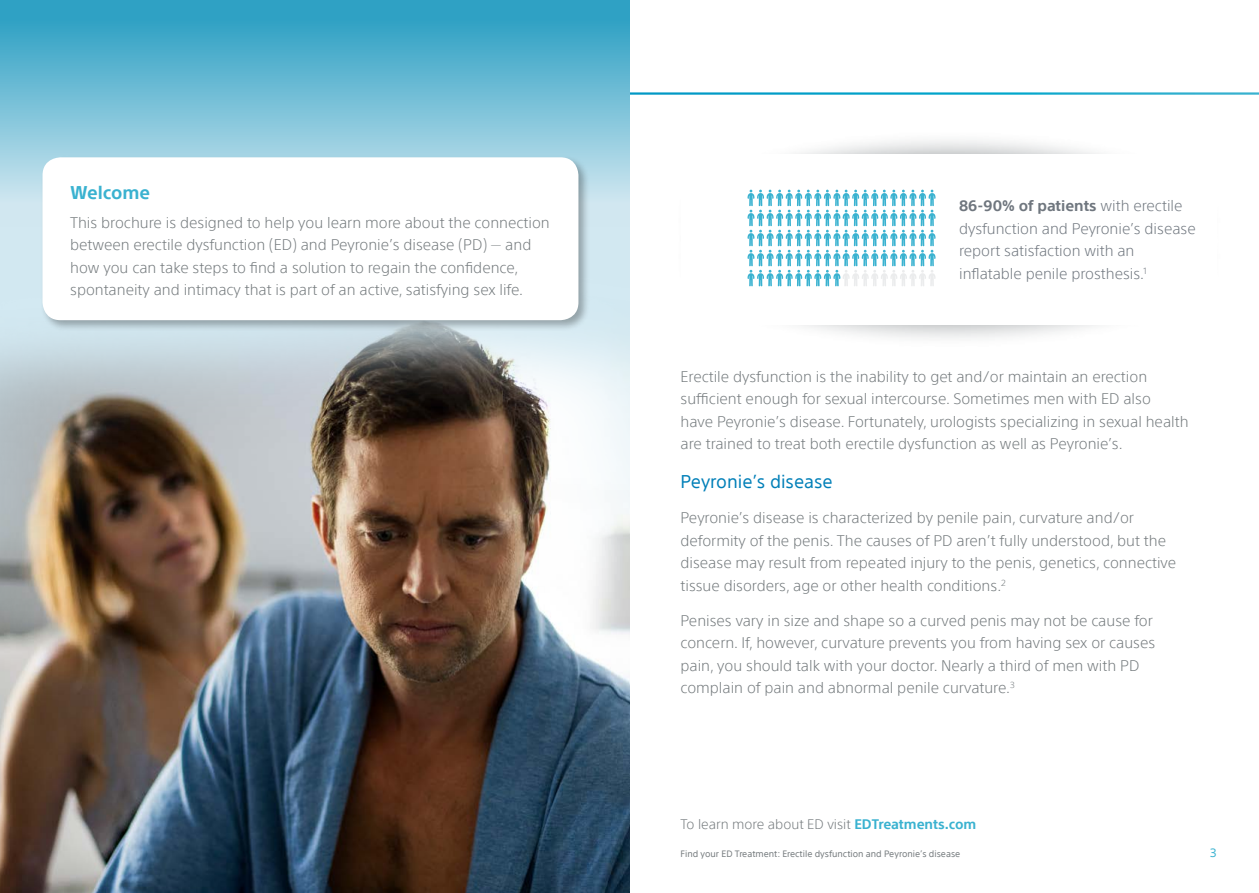
<style>
.page{position:relative;width:1259px;height:893px;background:#fff}
.page>*{position:absolute;margin:0;border:0;box-sizing:border-box;transform-origin:0 0}
.t1{font:18px "SST";color:#007fb8}
.t2{font:700 18px "SST";color:#3ab2d0}
.t3{font:300 15px/22.5px "SST";color:#73797c}
.t4{font:300 15px/22.5px "SST";color:#6f767e}
.t5{font:300 13.5px "SST";color:#73797c}
.t6{font:12px "SST";color:#3ab2d0}
.t7{font:9px "SST";color:#73797c}
.s1{font-weight:700}
.s2{font-weight:700;color:#3ab2d0}
</style>
<div class="page">
<img style="left:0;top:226px;width:629px;height:667px">
<div style="left:0;top:0;width:629px;height:226px;background:linear-gradient(to bottom,#239bc0,#deedf4)"></div>
<div style="left:40px;top:155px;width:550px;height:177px;background:#000;opacity:.3"></div>
<div style="left:43px;top:157px;width:535px;height:163px;background:#fff;border-radius:18px"></div>
<div style="left:676px;top:130px;width:544px;height:182px;background:#73797c;opacity:.75"></div>
<div style="left:676px;top:167px;width:544px;height:181px;background:#73797c;opacity:.75"></div>
<div style="left:680px;top:154px;width:536px;height:170px;background:#fff"></div>
<svg style="left:747px;top:190px;width:188px;height:97px"></svg>
<p class="t2" style="left:70px;top:182px;width:81px">Welcome</p>
<p class="t3" style="left:70px;top:211px;width:481px">This brochure is designed to help you learn more about the connection between erectile dysfunction (ED) and Peyronie’s disease (PD) — and how you can take steps to find a solution to regain the confidence, spontaneity and intimacy that is part of an active, satisfying sex life.</p>
<p class="t4" style="left:959px;top:195px;width:238px"><span class="s1">86-90% of patients</span> with erectile dysfunction and Peyronie’s disease report satisfaction with an inflatable penile prosthesis.<sup>1</sup></p>
<p class="t3" style="left:680px;top:365px;width:509px">Erectile dysfunction is the inability to get and/or maintain an erection sufficient enough for sexual intercourse. Sometimes men with ED also<br>have Peyronie’s disease. Fortunately, urologists specializing in sexual health are trained to treat both erectile dysfunction as well as Peyronie’s.</p>
<p class="t1" style="left:680px;top:471px;width:154px">Peyronie’s disease</p>
<p class="t3" style="left:680px;top:506px;width:497px">Peyronie’s disease is characterized by penile pain, curvature and/or deformity of the penis. The causes of PD aren’t fully understood, but the disease may result from repeated injury to the penis, genetics, connective tissue disorders, age or other health conditions.<sup>2</sup></p>
<p class="t3" style="left:680px;top:609px;width:476px">Penises vary in size and shape so a curved penis may not be cause for concern. If, however, curvature prevents you from having sex or causes pain, you should talk with your doctor. Nearly a third of men with PD complain of pain and abnormal penile curvature.<sup>3</sup></p>
<p class="t5" style="left:680px;top:816px;width:297px">To learn more about ED visit <span class="s2">EDTreatments.com</span></p>
<p class="t7" style="left:680px;top:849px;width:281px">Find your ED Treatment: Erectile dysfunction and Peyronie’s disease</p>
<p class="t6" style="left:1210px;top:846px;width:8px">3</p>
</div>
